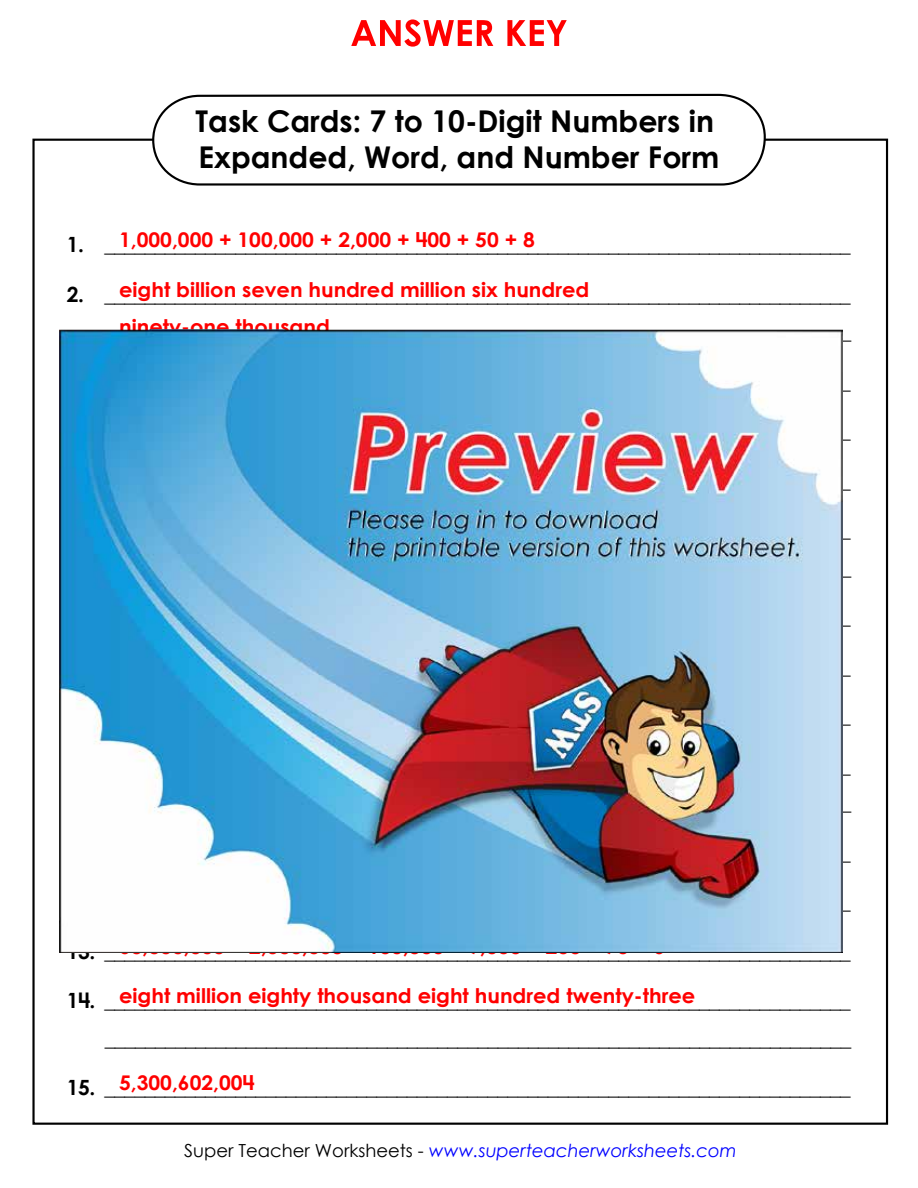
<style>
.page{position:relative;width:918px;height:1188px;background:#fff}
.page>*{position:absolute;margin:0;border:0;box-sizing:border-box;transform-origin:0 0}
.t1{font:700 30px/36px "Century STW4";color:#000}
.t2{font:700 21px/37.5px "Century STW4";color:#000;text-align:right}
.t3{font:700 20.25px/37.5px "Century STW4";color:#f00;scale:1.04 1}
.t4{font:italic 18px "Century Gothic 2";color:#00f}
.s1{font-style:normal;color:#000}
</style>
<div class="page">
<svg style="left:151px;top:93px;width:616px;height:93px"></svg>
<svg style="left:351px;top:19px;width:142px;height:28px"></svg>
<svg style="left:507px;top:20px;width:60px;height:26px"></svg>
<img style="left:60px;top:329px;width:783px;height:624px">
<h1 class="t1" style="left:196px;top:102px;width:525px">Task Cards: 7 to 10-Digit Numbers in<br>Expanded, Word, and Number Form</h1>
<p class="t3" style="left:119px;top:220px;width:401px">1,000,000 + 100,000 + 2,000 + 400 + 50 + 8</p>
<p class="t3" style="left:119px;top:270px;width:454px">eight billion seven hundred million six hundred ninety-one thousand</p>
<p class="t2" style="left:67px;top:225px;width:785px">1. __________________________________________________________________________</p>
<p class="t2" style="left:67px;top:274px;width:785px">2. __________________________________________________________________________</p>
<p class="t3" style="left:119px;top:927px;width:527px">60,000,000 + 2,000,000 + 100,000 + 9,000 + 200 + 70 + 6</p>
<p class="t3" style="left:119px;top:976px;width:556px">eight million eighty thousand eight hundred twenty-three</p>
<p class="t2" style="left:67px;top:931px;width:785px">13. __________________________________________________________________________</p>
<p class="t2" style="left:67px;top:981px;width:786px">14. __________________________________________________________________________ __________________________________________________________________________</p>
<p class="t2" style="left:67px;top:1068px;width:785px">15. __________________________________________________________________________</p>
<p class="t3" style="left:119px;top:1063px;width:132px">5,300,602,004</p>
<p class="t4" style="left:184px;top:1138px;width:554px"><span class="s1">Super Teacher Worksheets -</span> www.superteacherworksheets.com</p>
</div>
